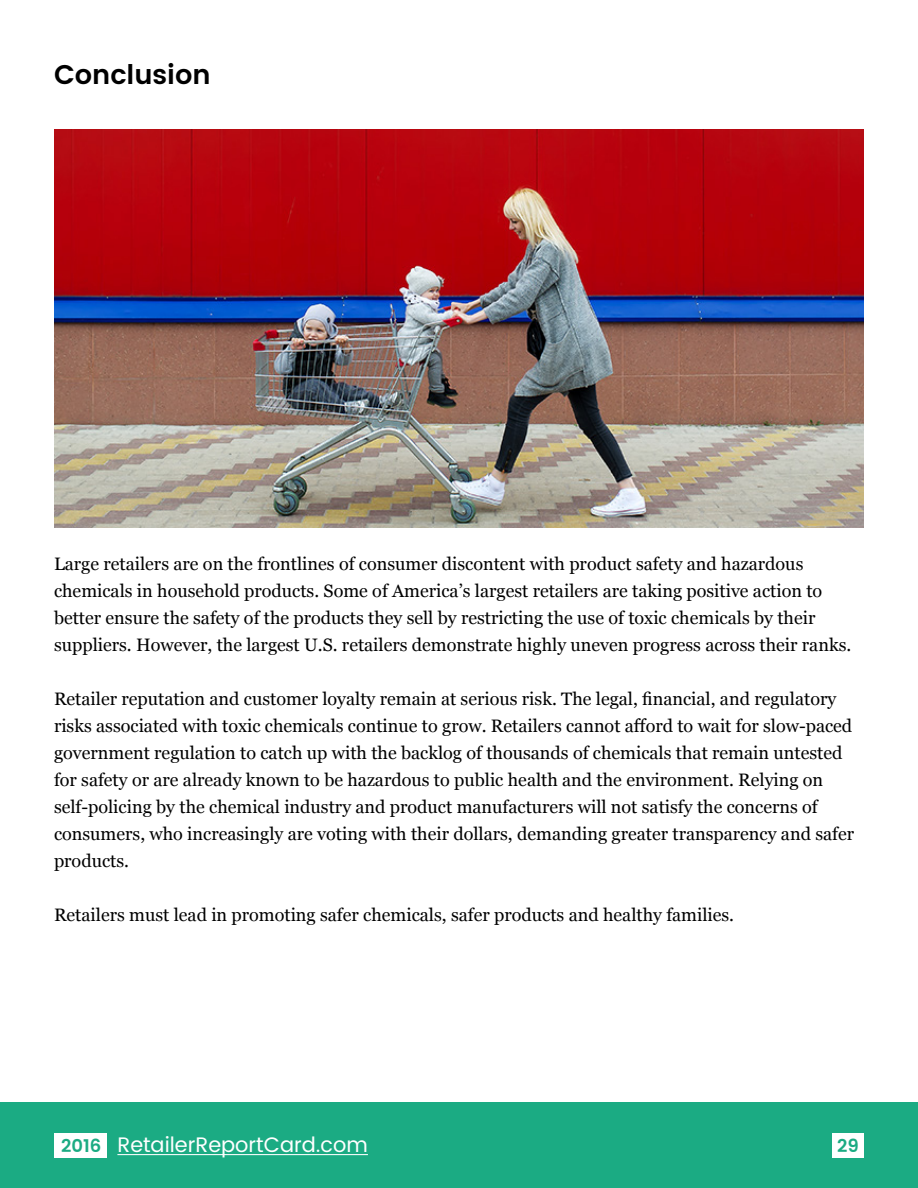
<style>
.page{position:relative;width:918px;height:1188px;background:#fff}
.page>*{position:absolute;margin:0;border:0;box-sizing:border-box;transform-origin:0 0}
.t1{font:600 27px "Poppins";color:#000}
.t2{font:21px "Poppins";color:#fff}
.t3{font:18px/27px "Georgia";color:#000}
.t4{font:600 18px "Poppins";color:#1bab83}
.s1{font-weight:600;font-size:18px;color:#1bab83}
</style>
<div class="page">
<div style="left:0;top:1102px;width:918px;height:86px;background:#1bab83"></div>
<hr style="left:117px;top:1154px;width:251px;height:1px;background:#fff">
<div style="left:54px;top:1133px;width:53px;height:25px;background:#fff"></div>
<div style="left:833px;top:1133px;width:31px;height:25px;background:#fff"></div>
<img style="left:54px;top:130px;width:810px;height:398px">
<h1 class="t1" style="left:54px;top:54px;width:158px">Conclusion</h1>
<p class="t3" style="left:54px;top:550px;width:796px">Large retailers are on the frontlines of consumer discontent with product safety and hazardous chemicals in household products. Some of America’s largest retailers are taking positive action to better ensure the safety of the products they sell by restricting the use of toxic chemicals by their suppliers. However, the largest U.S. retailers demonstrate highly uneven progress across their ranks.</p>
<p class="t3" style="left:54px;top:685px;width:802px">Retailer reputation and customer loyalty remain at serious risk. The legal, financial, and regulatory risks associated with toxic chemicals continue to grow. Retailers cannot afford to wait for slow-paced government regulation to catch up with the backlog of thousands of chemicals that remain untested for safety or are already known to be hazardous to public health and the environment. Relying on self-policing by the chemical industry and product manufacturers will not satisfy the concerns of consumers, who increasingly are voting with their dollars, demanding greater transparency and safer products.</p>
<p class="t3" style="left:54px;top:901px;width:679px">Retailers must lead in promoting safer chemicals, safer products and healthy families.</p>
<p class="t2" style="left:61px;top:1129px;width:308px"><span class="s1">2016</span> RetailerReportCard.com</p>
<p class="t4" style="left:818px;top:1132px;width:42px">201629</p>
</div>
